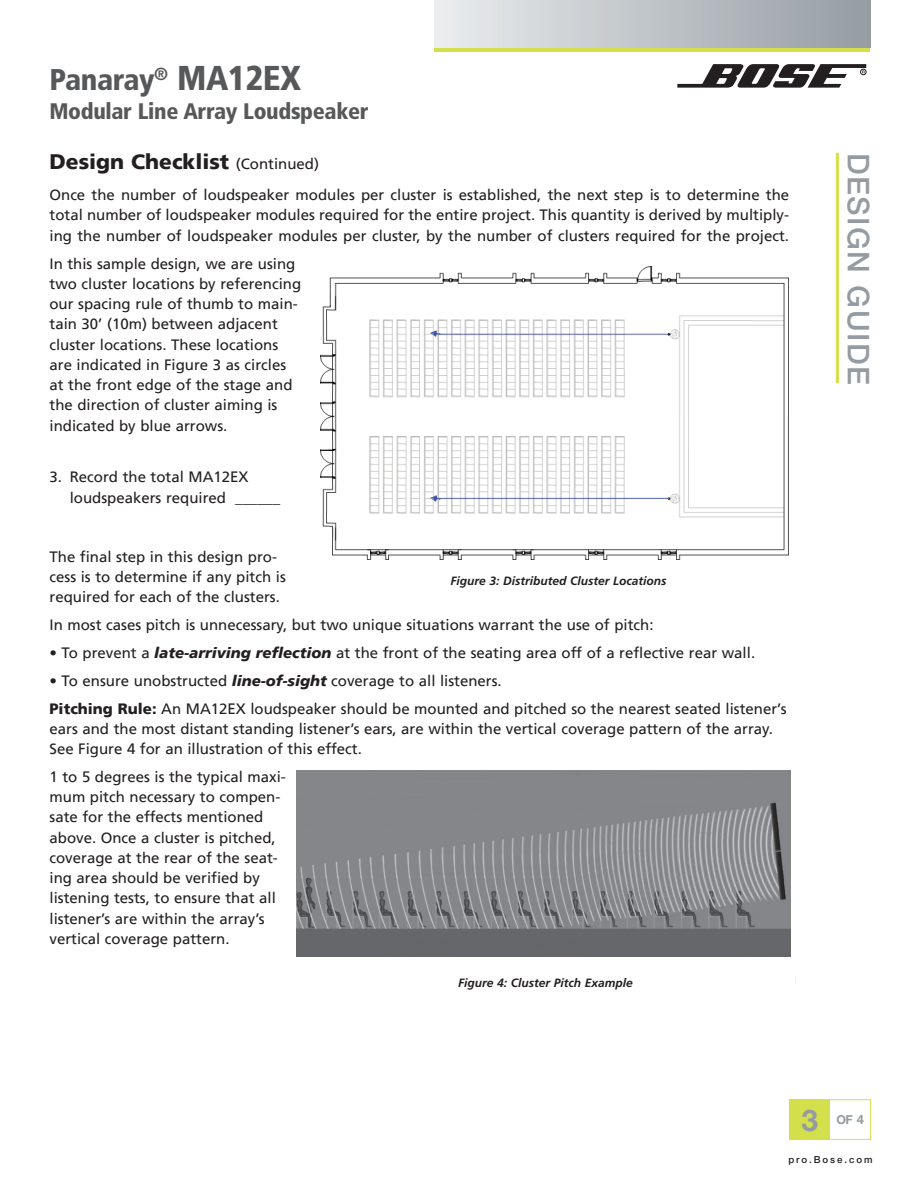
<style>
.page{position:relative;width:918px;height:1188px;background:#fff}
.page>*{position:absolute;margin:0;border:0;box-sizing:border-box;transform-origin:0 0}
.t1{font:900 condensed 30px "Frutiger LT Std";letter-spacing:-.015em;color:#57585a}
.t2{font:500 30px "Helvetica Neue LT Std";letter-spacing:.05em;color:#959ca1}
.t3{font:700 30px "Helvetica Neue LT Std";color:#959ca1}
.t4{font:900 condensed 22.5px "Frutiger LT Std";letter-spacing:-.015em;color:#57585a}
.t5{font:900 21px "Frutiger LT";color:#231f20}
.t6{font:15px/20.2px "Frutiger LT";color:#231f20}
.t7{font:700 12.3px "Helvetica Neue LT Std";color:#959ca1}
.t8{font:italic 700 12px "Frutiger LT Std";color:#231f20}
.t9{font:500 9.75px "Helvetica Neue LT Std";letter-spacing:.2em;color:#231f20}
.s1{font-size:34.5px}
.s2{font-weight:400;font-size:15px}
.s3{font-weight:900;font-style:italic}
.s4{font-weight:900}
.s5{font-size:13.05px}
</style>
<div class="page">
<hr style="left:836px;top:153px;width:3px;height:230px;background:#d4df4c">
<div style="left:434px;top:1px;width:436px;height:50px;background:#d4df4c"></div>
<div style="left:434px;top:1px;width:436px;height:47px;background:linear-gradient(to right,#eaecee,#959ca3)"></div>
<svg style="left:677px;top:64px;width:189px;height:24px"></svg>
<div style="left:790px;top:1099px;width:81px;height:41px;border:1px solid #d4df4c"></div>
<div style="left:790px;top:1099px;width:40px;height:41px;background:#d4df4c"></div>
<svg style="left:320px;top:266px;width:469px;height:294px"></svg>
<img style="left:296px;top:771px;width:494px;height:185px">
<h1 class="t1" style="left:50px;top:62px;width:253px">Panaray<sup>®</sup> <span class="s1">MA12EX</span></h1>
<h2 class="t4" style="left:50px;top:97px;width:321px">Modular Line Array Loudspeaker</h2>
<h3 class="t5" style="left:50px;top:149px;width:271px">Design Checklist <span class="s2">(Continued)</span></h3>
<p class="t6" style="left:50px;top:185px;width:741px;text-align:justify">Once the number of loudspeaker modules per cluster is established, the next step is to determine the total number of loudspeaker modules required for the entire project. This quantity is derived by multiply&shy;ing the number of loudspeaker modules per cluster, by the number of clusters required for the project.</p>
<p class="t6" style="left:50px;top:253px;width:253px">In this sample design, we are using two cluster locations by referencing our spacing rule of thumb to main&shy;tain 30’ (10m) between adjacent cluster locations. These locations are indicated in Figure 3 as circles at the front edge of the stage and the direction of cluster aiming is indicated by blue arrows.</p>
<p class="t6" style="left:70px;top:467px;width:212px;text-indent:-20px">3. Record the total MA12EX loudspeakers required ______</p>
<p class="t6" style="left:50px;top:547px;width:238px">The final step in this design pro&shy;cess is to determine if any pitch is required for each of the clusters.</p>
<p class="t6" style="left:50px;top:615px;width:606px">In most cases pitch is unnecessary, but two unique situations warrant the use of pitch:</p>
<p class="t6" style="left:50px;top:643px;width:707px">• To prevent a <span class="s3">late-arriving reflection</span> at the front of the seating area off of a reflective rear wall.</p>
<p class="t6" style="left:50px;top:667px;width:739px;line-height:27.8px">• To ensure unobstructed <span class="s3">line-of-sight</span> coverage to all listeners.<br><span class="s4">Pitching Rule:</span> An MA12EX loudspeaker should be mounted and pitched so the nearest seated listener’s</p>
<p class="t6" style="left:50px;top:719px;width:725px">ears and the most distant standing listener’s ears, are within the vertical coverage pattern of the array.<br>See Figure 4 for an illustration of this effect.</p>
<p class="t6" style="left:50px;top:767px;width:238px">1 to 5 degrees is the typical maxi&shy;mum pitch necessary to compen&shy;sate for the effects mentioned above. Once a cluster is pitched, coverage at the rear of the seat&shy;ing area should be verified by listening tests, to ensure that all listener’s are within the array’s vertical coverage pattern.</p>
<p class="t8" style="left:451px;top:573px;width:218px">Figure 3: Distributed Cluster Locations</p>
<p class="t8" style="left:458px;top:975px;width:176px">Figure 4: Cluster Pitch Example</p>
<h1 class="t2" style="left:876px;top:153px;width:233px;rotate:90deg">Design guide</h1>
<h1 class="t3" style="left:802px;top:1102px;width:18px">3</h1>
<p class="t7" style="left:836px;top:1112px;width:29px">OF <span class="s5">4</span></p>
<p class="t9" style="left:788px;top:1154px;width:86px">pro.Bose.com</p>
</div>
